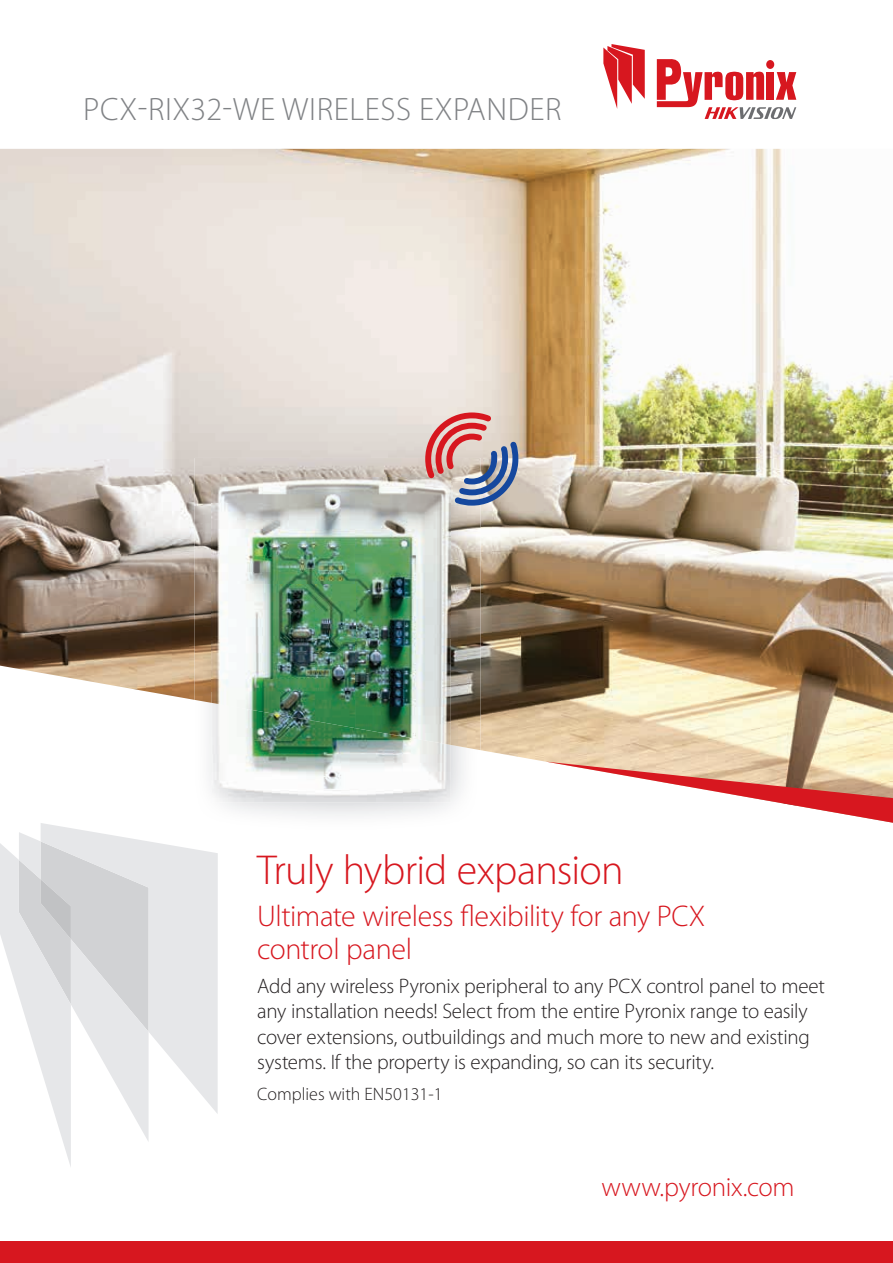
<style>
.page{position:relative;width:893px;height:1263px;background:#fff}
.page>*{position:absolute;margin:0;border:0;box-sizing:border-box;transform-origin:0 0}
.t1{font:300 42px "Myriad Pro";letter-spacing:-.015em;color:#d7171f}
.t2{font:300 32.4px "Myriad Pro";letter-spacing:.02em;color:#808285}
.t3{font:300 30px/33px "Myriad Pro";letter-spacing:-.015em;color:#d7171f}
.t4{font:300 27px "Myriad Pro";letter-spacing:-.01em;color:#d7171f}
.t5{font:300 21px/25.5px "Myriad Pro";letter-spacing:-.01em;color:#231f20}
.t6{font:300 18px "Myriad Pro";color:#231f20}
</style>
<div class="page">
<svg style="left:603px;top:44px;width:42px;height:65px"></svg>
<svg style="left:657px;top:59px;width:139px;height:60px"></svg>
<div style="left:0;top:1242px;width:893px;height:21px;background:#d7171f"></div>
<img style="left:0;top:149px;width:893px;height:613px">
<svg style="left:548px;top:762px;width:345px;height:61px"></svg>
<svg style="left:41px;top:823px;width:177px;height:291px;fill:#e6e7e9"></svg>
<svg style="left:0;top:832px;width:149px;height:335px"></svg>
<img style="left:195px;top:703px;width:285px;height:128px">
<img style="left:195px;top:458px;width:230px;height:48px">
<img style="left:195px;top:506px;width:17px;height:197px">
<img style="left:451px;top:506px;width:29px;height:244px">
<img style="left:212px;top:728px;width:191px;height:74px">
<img style="left:403px;top:745px;width:48px;height:57px">
<img style="left:212px;top:478px;width:143px;height:250px">
<img style="left:355px;top:478px;width:96px;height:267px">
<svg style="left:425px;top:412px;width:93px;height:94px;background:#ba9ca3"></svg>
<h2 class="t2" style="left:83px;top:90px;width:480px">PCX-RIX32-WE WIRELESS EXPANDER</h2>
<h1 class="t1" style="left:257px;top:845px;width:368px">Truly hybrid expansion</h1>
<h3 class="t3" style="left:257px;top:899px;width:449px">Ultimate wireless exibility for any PCX control panel</h3>
<p class="t5" style="left:257px;top:973px;width:569px">Add any wireless Pyronix peripheral to any PCX control panel to meet any installation needs! Select from the entire Pyronix range to easily cover extensions, outbuildings and much more to new and existing systems. If the property is expanding, so can its security.</p>
<p class="t6" style="left:257px;top:1083px;width:187px">Complies with EN50131-1</p>
<p class="t4" style="left:601px;top:1171px;width:195px">www.pyronix.com</p>
</div>
